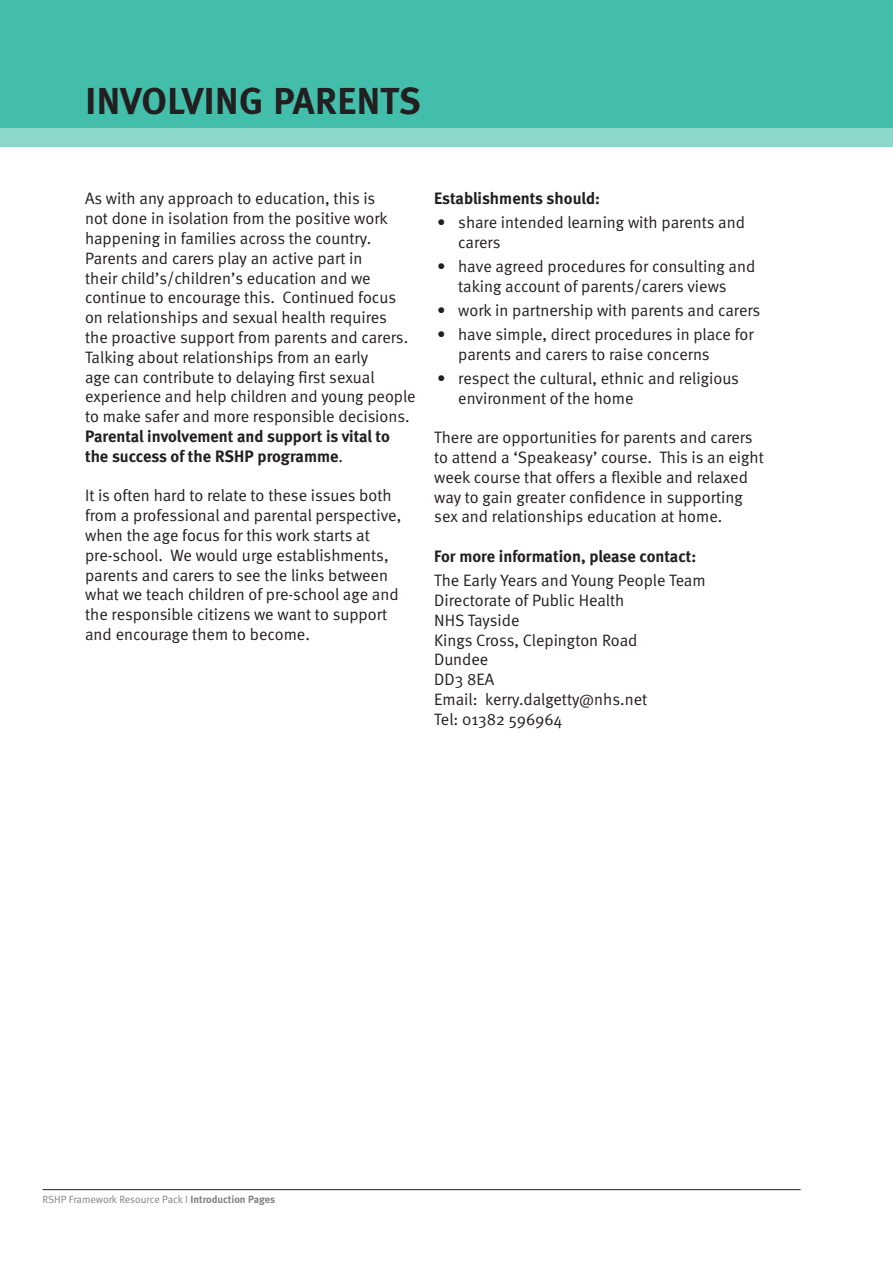
<style>
.page{position:relative;width:893px;height:1263px;background:#fff}
.page>*{position:absolute;margin:0;border:0;box-sizing:border-box;transform-origin:0 0}
.headers{font:37.5px "Meta Bold Caps";color:#231f20}
.body{font:16.5px/19.8px "Meta Normal";color:#231f20}
.body-2{font:700 16.5px "Meta";color:#231f20}
.t1{font:10.5px "Meta Normal";color:#808285}
.s1{font-family:"Meta";font-weight:700}
</style>
<div class="page">
<hr style="left:43px;top:1189px;width:757px;height:1px;background:#231f20">
<div style="left:0;top:0;width:893px;height:147px;background:#42beaa"></div>
<div style="left:0;top:128px;width:893px;height:19px;background:#8cd7cb"></div>
<p class="headers" style="left:85px;top:79px;width:338px">INVOLVING PARENTS</p>
<p class="body" style="left:85px;top:189px;width:332px">As with any approach to education, this is<br>not done in isolation from the positive work happening in families across the country.<br>Parents and carers play an active part in<br>their child’s/children’s education and we continue to encourage this. Continued focus on relationships and sexual health requires<br>the proactive support from parents and carers.<br>Talking about relationships from an early<br>age can contribute to delaying first sexual experience and help children and young people to make safer and more responsible decisions.<br><span class="s1">Parental involvement and support is vital to the success of the RSHP programme</span>.</p>
<p class="body" style="left:85px;top:486px;width:318px">It is often hard to relate to these issues both from a professional and parental perspective, when the age focus for this work starts at pre-school. We would urge establishments, parents and carers to see the links between what we teach children of pre-school age and the responsible citizens we want to support and encourage them to become.</p>
<p class="body-2" style="left:434px;top:189px;width:167px">Establishments should:</p>
<p class="body" style="left:458px;top:212px;width:288px;text-indent:-21px">• share intended learning with parents and carers</p>
<p class="body" style="left:437px;top:256px;width:320px;text-align:center">• have agreed procedures for consulting and taking account of parents/carers views</p>
<p class="body" style="left:437px;top:300px;width:325px">• work in partnership with parents and carers</p>
<p class="body" style="left:458px;top:324px;width:297px;text-indent:-21px">• have simple, direct procedures in place for parents and carers to raise concerns</p>
<p class="body" style="left:458px;top:368px;width:282px;text-indent:-21px">• respect the cultural, ethnic and religious environment of the home</p>
<p class="body" style="left:434px;top:427px;width:331px">There are opportunities for parents and carers to attend a ‘Speakeasy’ course. This is an eight week course that offers a flexible and relaxed way to gain greater confidence in supporting sex and relationships education at home.</p>
<p class="body-2" style="left:434px;top:546px;width:264px">For more information, please contact:</p>
<p class="body" style="left:434px;top:570px;width:273px">The Early Years and Young People Team</p>
<p class="body" style="left:434px;top:590px;width:192px">Directorate of Public Health</p>
<p class="body" style="left:434px;top:610px;width:87px">NHS Tayside</p>
<p class="body" style="left:434px;top:630px;width:205px">Kings Cross, Clepington Road</p>
<p class="body" style="left:434px;top:649px;width:56px">Dundee</p>
<p class="body" style="left:434px;top:669px;width:62px">DD3 8EA</p>
<p class="body" style="left:434px;top:689px;width:215px">Email: kerry.dalgetty@nhs.net</p>
<p class="body" style="left:434px;top:709px;width:130px">Tel: 01382 596964</p>
<p class="t1" style="left:43px;top:1193px;width:234px">RSHP Framework Resource Pack I <span class="s1">Introduction Pages</span></p>
</div>
